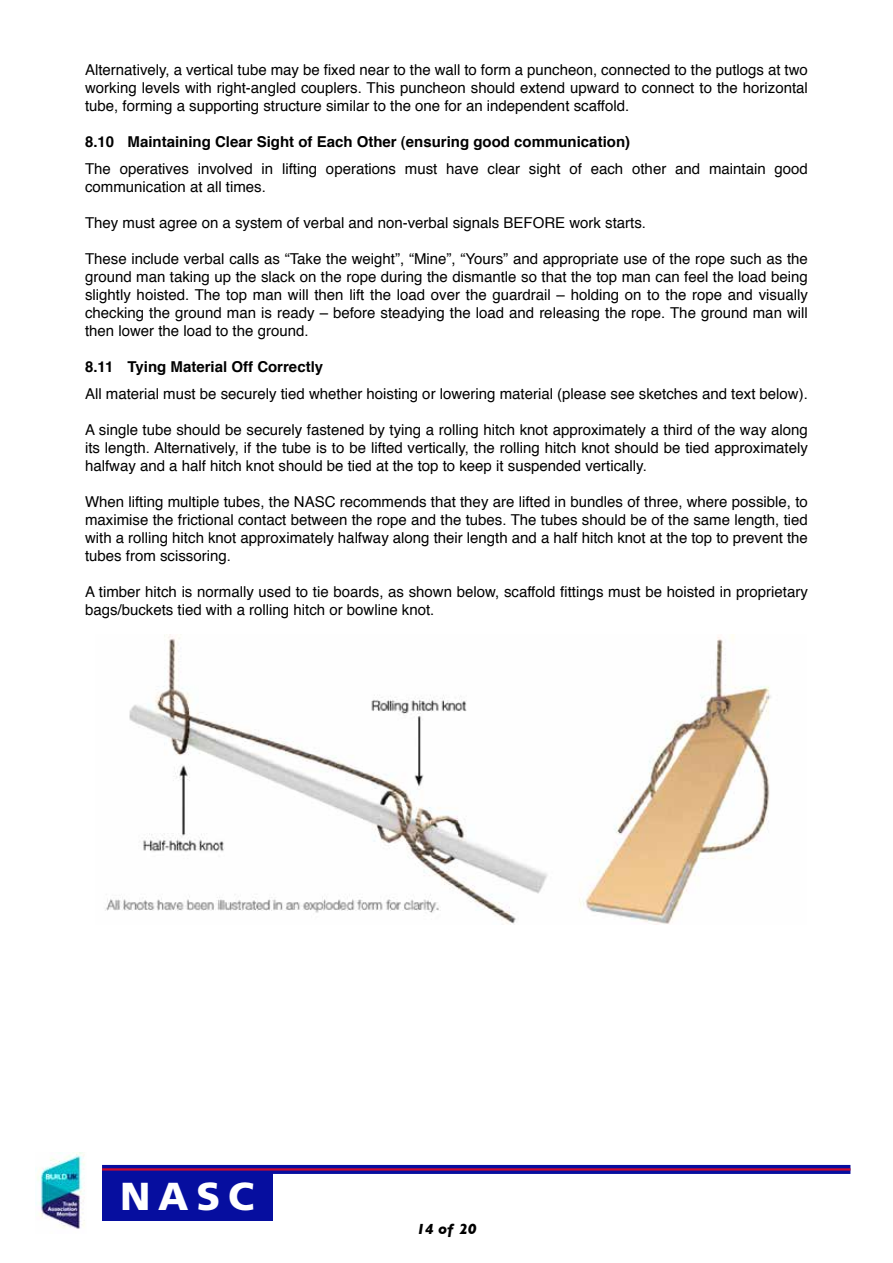
<style>
.page{position:relative;width:893px;height:1263px;background:#fff}
.page>*{position:absolute;margin:0;border:0;box-sizing:border-box;transform-origin:0 0}
.t1{font:900 39px "Frutiger";color:#fff}
.t2{font:15px/18px "Helvetica";color:#000;text-align:justify}
.t3{font:700 15px "Helvetica";color:#000}
.t4{font:italic 700 15px "Gill Sans";color:#000}
</style>
<div class="page">
<div style="left:102px;top:1169px;width:170px;height:51px;background:#060e9f"></div>
<svg style="left:102px;top:1165px;width:748px;height:9px;background:#170f96"></svg>
<hr style="left:102px;top:1168px;width:748px;height:2px;background:#cf0a2c">
<img style="left:35px;top:1152px;width:50px;height:77px">
<img style="left:105px;top:635px;width:666px;height:290px">
<p class="t2" style="left:85px;top:61px;width:724px">Alternatively, a vertical tube may be fixed near to the wall to form a puncheon, connected to the putlogs at two working levels with right-angled couplers. This puncheon should extend upward to connect to the horizontal tube, forming a supporting structure similar to the one for an independent scaffold.</p>
<p class="t3" style="left:85px;top:130px;width:547px">8.10 Maintaining Clear Sight of Each Other (ensuring good communication)</p>
<p class="t2" style="left:85px;top:160px;width:724px">The operatives involved in lifting operations must have clear sight of each other and maintain good communication at all times.</p>
<p class="t2" style="left:85px;top:214px;width:563px">They must agree on a system of verbal and non-verbal signals BEFORE work starts.</p>
<p class="t2" style="left:85px;top:250px;width:724px">These include verbal calls as “Take the weight”, “Mine”, “Yours” and appropriate use of the rope such as the ground man taking up the slack on the rope during the dismantle so that the top man can feel the load being slightly hoisted. The top man will then lift the load over the guardrail – holding on to the rope and visually checking the ground man is ready – before steadying the load and releasing the rope. The ground man will then lower the load to the ground.</p>
<p class="t3" style="left:85px;top:355px;width:240px">8.11 Tying Material Off Correctly</p>
<p class="t2" style="left:85px;top:385px;width:724px">All material must be securely tied whether hoisting or lowering material (please see sketches and text below).</p>
<p class="t2" style="left:85px;top:421px;width:724px">A single tube should be securely fastened by tying a rolling hitch knot approximately a third of the way along its length. Alternatively, if the tube is to be lifted vertically, the rolling hitch knot should be tied approximately halfway and a half hitch knot should be tied at the top to keep it suspended vertically.</p>
<p class="t2" style="left:85px;top:493px;width:724px">When lifting multiple tubes, the NASC recommends that they are lifted in bundles of three, where possible, to maximise the frictional contact between the rope and the tubes. The tubes should be of the same length, tied with a rolling hitch knot approximately halfway along their length and a half hitch knot at the top to prevent the tubes from scissoring.</p>
<p class="t2" style="left:85px;top:583px;width:724px">A timber hitch is normally used to tie boards, as shown below, scaffold fittings must be hoisted in proprietary bags/buckets tied with a rolling hitch or bowline knot.</p>
<h1 class="t1" style="left:120px;top:1173px;width:135px">NASC</h1>
<p class="t4" style="left:416px;top:1220px;width:62px">14 of 20</p>
</div>
